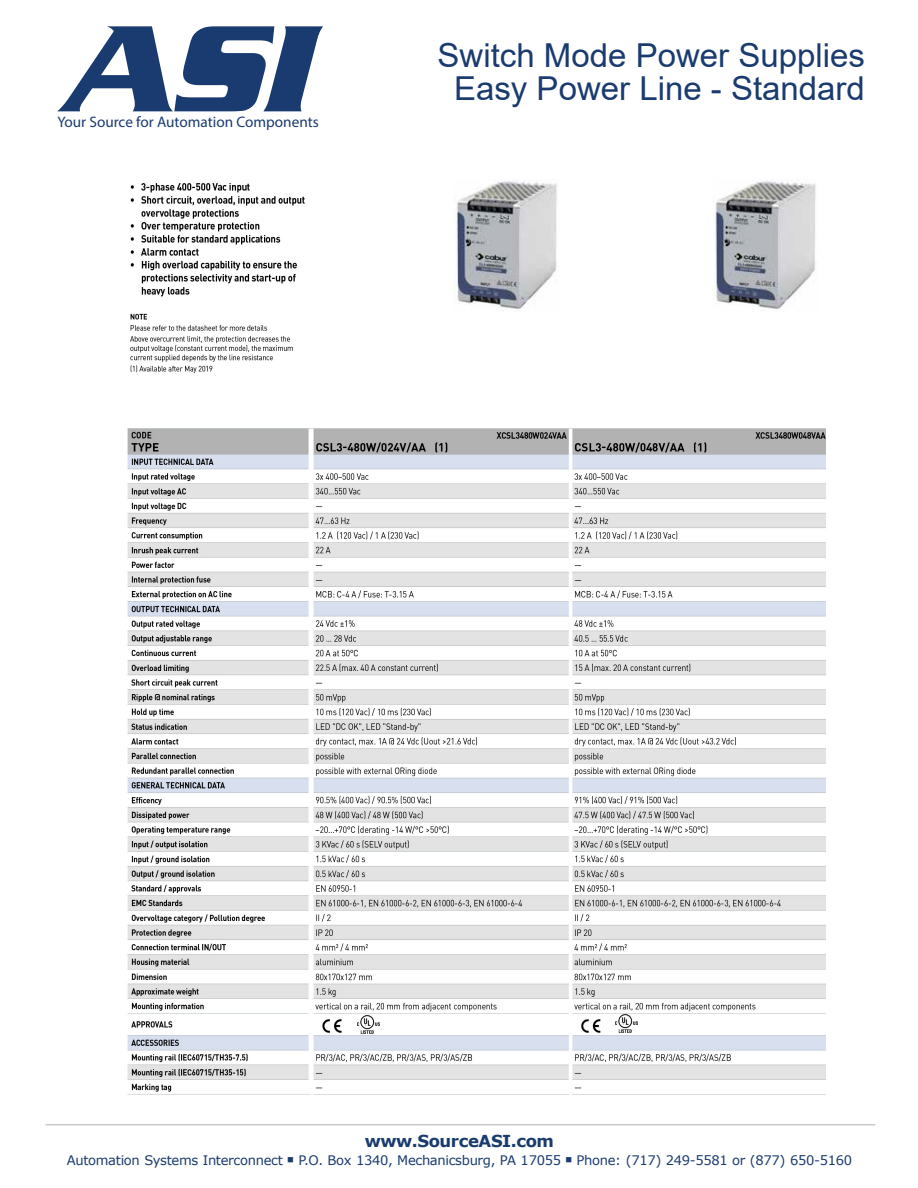
<style>
.page{position:relative;width:918px;height:1188px;background:#fff}
.page>*{position:absolute;margin:0;border:0;box-sizing:border-box;transform-origin:0 0}
.t1{font:33px/33px "Arial";color:#1a3b6f;text-align:center}
.t2{font:700 16.5px "Verdana";letter-spacing:-.025em;color:#1a3b6f}
.t3{font:15.3px "Myriad Pro";color:#1a3b6f}
.t4{font:13.2px "Verdana";letter-spacing:-.025em;color:#1a3b6f}
</style>
<div class="page">
<svg style="left:57px;top:26px;width:266px;height:85px"></svg>
<hr style="left:46px;top:1124px;width:829px;height:1px;background:#c7c8ca">
<img style="left:127px;top:180px;width:698px;height:915px">
<div style="left:349px;top:1021px;width:42px;height:11px;background:#fff"></div>
<img style="left:357px;top:1015px;width:22px;height:18px">
<div style="left:607px;top:1020px;width:42px;height:12px;background:#fff"></div>
<img style="left:615px;top:1015px;width:22px;height:17px">
<p class="t3" style="left:57px;top:112px;width:263px">Your Source for Automation Components</p>
<h1 class="t1" style="left:438px;top:39px;width:429px">Switch Mode Power Supplies<br>Easy Power Line - Standard</h1>
<p class="t2" style="left:365px;top:1129px;width:191px">www.SourceASI.com</p>
<p class="t4" style="left:67px;top:1151px;width:787px">Automation Systems Interconnect ■ P.O. Box 1340, Mechanicsburg, PA 17055 ■ Phone: (717) 249-5581 or (877) 650-5160</p>
</div>
